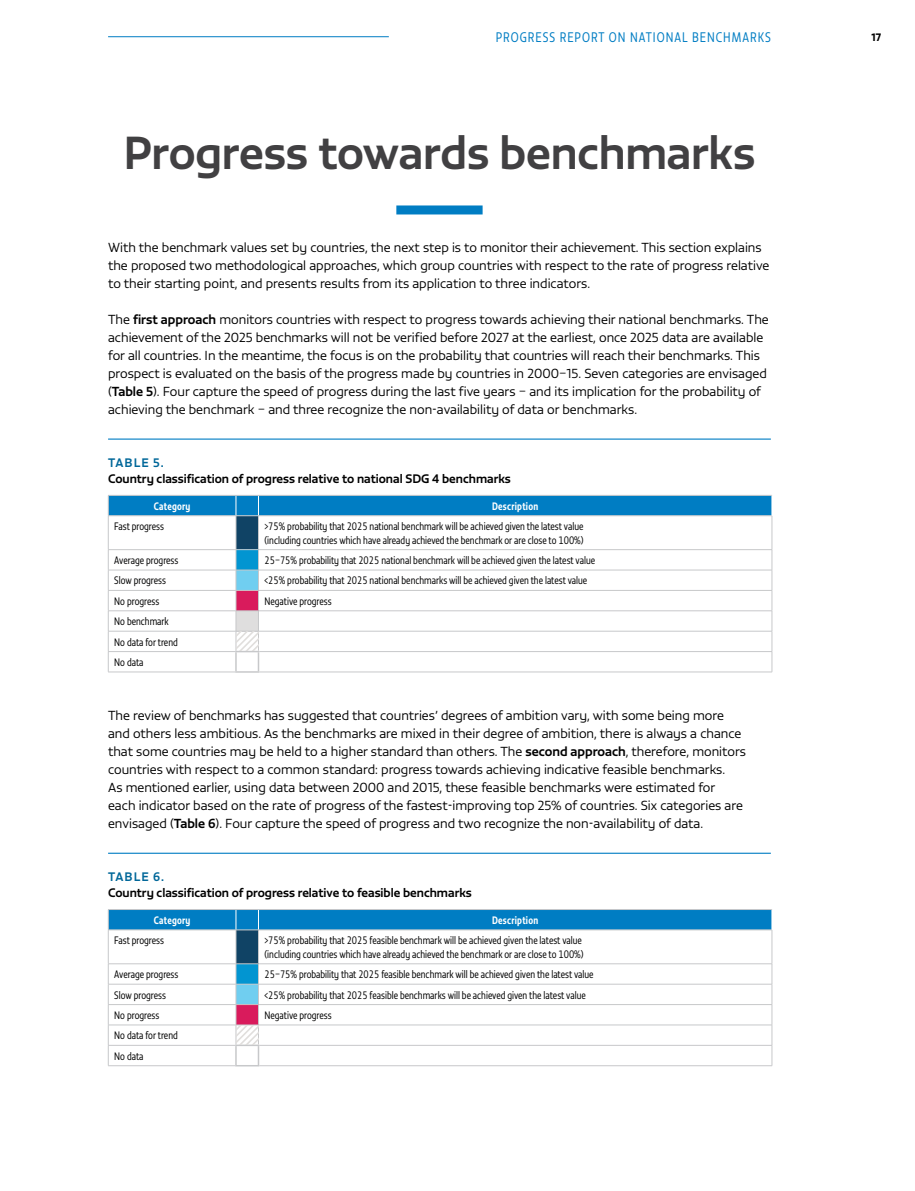
<style>
.page{position:relative;width:915px;height:1191px;background:#fff}
.page>*{position:absolute;margin:0;border:0;box-sizing:border-box;transform-origin:0 0}
.GMR_H1-b{font:500 45px "Vita Std";letter-spacing:-.005em;color:#414042}
.t1{font:300 13.5px "Vita Cond Std";letter-spacing:.075em;color:#007dc3}
.GMR_Text{font:300 12.75px/18px "Vita Std";color:#000}
.Table_title_rule{font:500 12px/16.5px "Vita Std";color:#000}
.Table_text{font:300 10.5px/13.5px "Vita Cond Std";color:#000}
.Table_header{font:500 10.5px "Vita Cond Std";letter-spacing:.025em;color:#fff}
.t2{font:10.5px "Vita Std Bld";color:#000}
.s1{font-weight:500}
.s2{color:#016799}
</style>
<div class="page">
<div style="left:396px;top:205px;width:86px;height:9px;background:#007dc3"></div>
<hr style="left:108px;top:438px;width:662px;height:2px;background:#007dc3">
<hr style="left:108px;top:852px;width:662px;height:2px;background:#007dc3">
<svg style="left:109px;top:516px;width:662px;height:155px"></svg>
<div style="left:236px;top:516px;width:22px;height:33px;background:#104365"></div>
<hr style="left:236px;top:516px;width:1px;height:33px;background:#c7c8ca">
<hr style="left:258px;top:516px;width:1px;height:33px;background:#c7c8ca">
<hr style="left:108px;top:549px;width:128px;height:1px;background:#c7c8ca">
<hr style="left:258px;top:549px;width:513px;height:1px;background:#c7c8ca">
<hr style="left:108px;top:570px;width:128px;height:1px;background:#c7c8ca">
<hr style="left:258px;top:570px;width:513px;height:1px;background:#c7c8ca">
<hr style="left:108px;top:590px;width:128px;height:1px;background:#c7c8ca">
<hr style="left:258px;top:590px;width:513px;height:1px;background:#c7c8ca">
<hr style="left:108px;top:610px;width:128px;height:1px;background:#c7c8ca">
<hr style="left:258px;top:610px;width:513px;height:1px;background:#c7c8ca">
<hr style="left:108px;top:631px;width:128px;height:1px;background:#c7c8ca">
<hr style="left:258px;top:631px;width:513px;height:1px;background:#c7c8ca">
<hr style="left:108px;top:651px;width:127px;height:1px;background:#c7c8ca">
<hr style="left:259px;top:651px;width:512px;height:1px;background:#c7c8ca">
<hr style="left:108px;top:671px;width:127px;height:1px;background:#c7c8ca">
<hr style="left:259px;top:671px;width:512px;height:1px;background:#c7c8ca">
<hr style="left:108px;top:516px;width:1px;height:33px;background:#c7c8ca">
<hr style="left:771px;top:516px;width:1px;height:33px;background:#c7c8ca">
<svg style="left:108px;top:550px;width:1px;height:121px"></svg>
<svg style="left:771px;top:550px;width:1px;height:122px"></svg>
<svg style="left:108px;top:495px;width:664px;height:21px;background:#1284c4"></svg>
<svg style="left:235px;top:549px;width:24px;height:123px"></svg>
<svg style="left:109px;top:930px;width:662px;height:135px"></svg>
<div style="left:236px;top:930px;width:22px;height:33px;background:#104365"></div>
<hr style="left:236px;top:930px;width:1px;height:33px;background:#c7c8ca">
<hr style="left:258px;top:930px;width:1px;height:33px;background:#c7c8ca">
<hr style="left:108px;top:963px;width:128px;height:1px;background:#c7c8ca">
<hr style="left:258px;top:963px;width:513px;height:1px;background:#c7c8ca">
<hr style="left:108px;top:984px;width:128px;height:1px;background:#c7c8ca">
<hr style="left:258px;top:984px;width:513px;height:1px;background:#c7c8ca">
<hr style="left:108px;top:1004px;width:128px;height:1px;background:#c7c8ca">
<hr style="left:258px;top:1004px;width:513px;height:1px;background:#c7c8ca">
<hr style="left:108px;top:1024px;width:128px;height:1px;background:#c7c8ca">
<hr style="left:258px;top:1024px;width:513px;height:1px;background:#c7c8ca">
<hr style="left:108px;top:1045px;width:127px;height:1px;background:#c7c8ca">
<hr style="left:259px;top:1045px;width:512px;height:1px;background:#c7c8ca">
<hr style="left:108px;top:1065px;width:127px;height:1px;background:#c7c8ca">
<hr style="left:259px;top:1065px;width:512px;height:1px;background:#c7c8ca">
<hr style="left:108px;top:930px;width:1px;height:33px;background:#c7c8ca">
<hr style="left:771px;top:930px;width:1px;height:33px;background:#c7c8ca">
<svg style="left:108px;top:964px;width:1px;height:101px"></svg>
<svg style="left:771px;top:964px;width:1px;height:101px"></svg>
<svg style="left:108px;top:909px;width:664px;height:21px;background:#1183c3"></svg>
<svg style="left:235px;top:963px;width:24px;height:103px"></svg>
<hr style="left:108px;top:36px;width:280px;height:1px;background:#007dc3">
<p class="t1" style="left:495px;top:29px;width:276px">PROGRESS REPORT ON NATIONAL BENCHMARKS</p>
<p class="t2" style="left:871px;top:30px;width:11px">17</p>
<p class="GMR_H1-b" style="left:123px;top:123px;width:633px">Progress towards benchmarks</p>
<p class="GMR_Text" style="left:108px;top:238px;width:662px">With the benchmark values set by countries, the next step is to monitor their achievement. This section explains the proposed two methodological approaches, which group countries with respect to the rate of progress relative to their starting point, and presents results from its application to three indicators.</p>
<p class="GMR_Text" style="left:108px;top:310px;width:662px">The <span class="s1">first approach</span> monitors countries with respect to progress towards achieving their national benchmarks. The achievement of the 2025 benchmarks will not be verified before 2027 at the earliest, once 2025 data are available for all countries. In the meantime, the focus is on the probability that countries will reach their benchmarks. This prospect is evaluated on the basis of the progress made by countries in 2000–15. Seven categories are envisaged (<span class="s1">Table 5</span>). Four capture the speed of progress during the last five years – and its implication for the probability of achieving the benchmark – and three recognize the non-availability of data or benchmarks.</p>
<p class="Table_title_rule" style="left:108px;top:454px;width:404px"><span class="s2">TABLE 5.<br></span>Country classification of progress relative to national SDG 4 benchmarks</p>
<p class="Table_header" style="left:154px;top:499px;width:38px">Category</p>
<p class="Table_header" style="left:492px;top:499px;width:48px">Description</p>
<p class="Table_text" style="left:114px;top:519px;width:51px">Fast progress</p>
<p class="Table_text" style="left:264px;top:519px;width:320px">&gt;75% probability that 2025 national benchmark will be achieved given the latest value (including countries which have already achieved the benchmark or are close to 100%)</p>
<p class="Table_text" style="left:114px;top:553px;width:66px">Average progress</p>
<p class="Table_text" style="left:264px;top:553px;width:332px">25–75% probability that 2025 national benchmark will be achieved given the latest value</p>
<p class="Table_text" style="left:114px;top:574px;width:53px">Slow progress</p>
<p class="Table_text" style="left:264px;top:574px;width:324px">&lt;25% probability that 2025 national benchmarks will be achieved given the latest value</p>
<p class="Table_text" style="left:114px;top:594px;width:46px">No progress</p>
<p class="Table_text" style="left:264px;top:594px;width:69px">Negative progress</p>
<p class="Table_text" style="left:114px;top:614px;width:56px">No benchmark</p>
<p class="Table_text" style="left:114px;top:635px;width:65px">No data for trend</p>
<p class="Table_text" style="left:114px;top:655px;width:31px">No data</p>
<p class="GMR_Text" style="left:108px;top:706px;width:639px">The review of benchmarks has suggested that countries’ degrees of ambition vary, with some being more and others less ambitious. As the benchmarks are mixed in their degree of ambition, there is always a chance that some countries may be held to a higher standard than others. The <span class="s1">second approach</span>, therefore, monitors countries with respect to a common standard: progress towards achieving indicative feasible benchmarks.<br>As mentioned earlier, using data between 2000 and 2015, these feasible benchmarks were estimated for<br>each indicator based on the rate of progress of the fastest-improving top 25% of countries. Six categories are envisaged (<span class="s1">Table 6</span>). Four capture the speed of progress and two recognize the non-availability of data.</p>
<p class="Table_title_rule" style="left:108px;top:868px;width:365px"><span class="s2">TABLE 6.<br></span>Country classification of progress relative to feasible benchmarks</p>
<p class="Table_header" style="left:154px;top:913px;width:38px">Category</p>
<p class="Table_header" style="left:492px;top:913px;width:48px">Description</p>
<p class="Table_text" style="left:114px;top:933px;width:51px">Fast progress</p>
<p class="Table_text" style="left:264px;top:933px;width:320px">&gt;75% probability that 2025 feasible benchmark will be achieved given the latest value (including countries which have already achieved the benchmark or are close to 100%)</p>
<p class="Table_text" style="left:114px;top:967px;width:66px">Average progress</p>
<p class="Table_text" style="left:264px;top:967px;width:330px">25–75% probability that 2025 feasible benchmark will be achieved given the latest value</p>
<p class="Table_text" style="left:114px;top:988px;width:53px">Slow progress</p>
<p class="Table_text" style="left:264px;top:988px;width:323px">&lt;25% probability that 2025 feasible benchmarks will be achieved given the latest value</p>
<p class="Table_text" style="left:114px;top:1008px;width:46px">No progress</p>
<p class="Table_text" style="left:264px;top:1008px;width:69px">Negative progress</p>
<p class="Table_text" style="left:114px;top:1028px;width:65px">No data for trend</p>
<p class="Table_text" style="left:114px;top:1049px;width:31px">No data</p>
</div>
